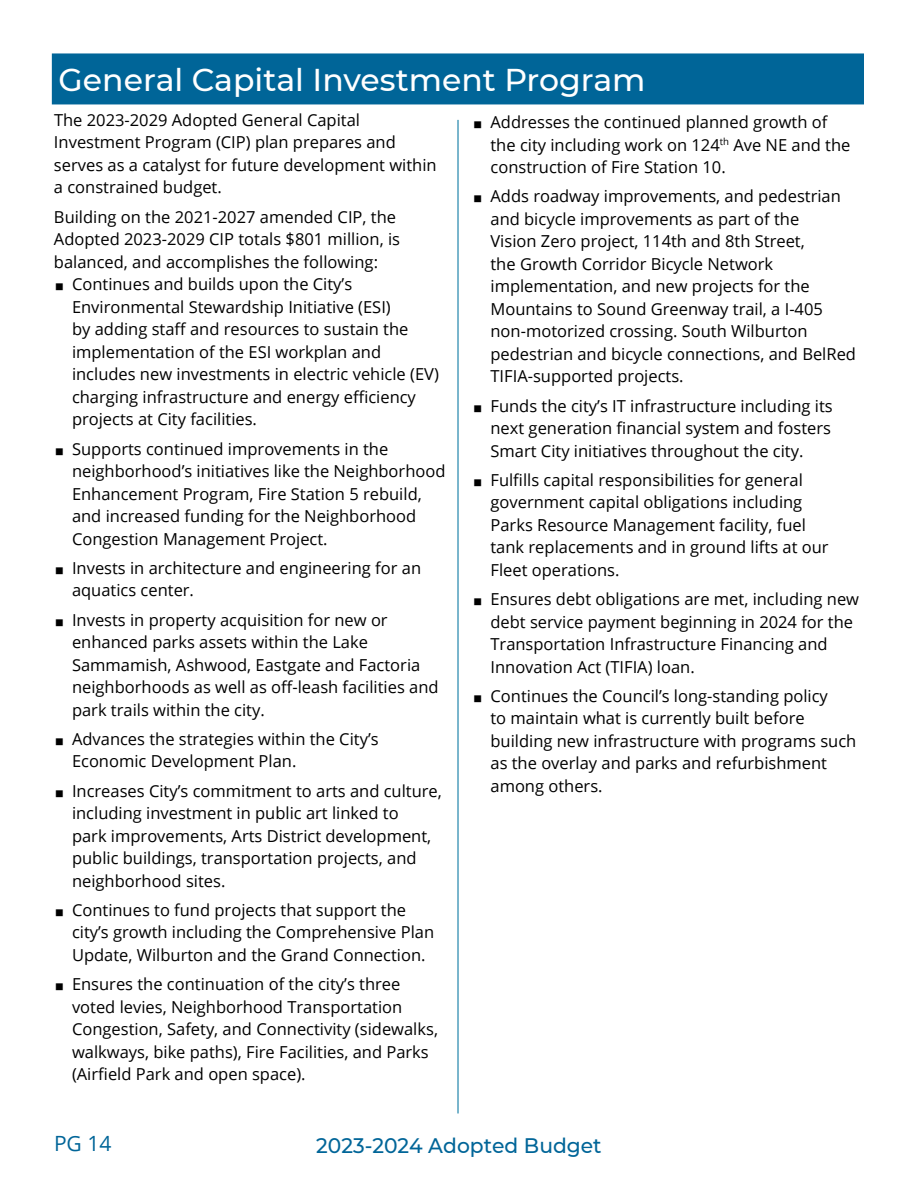
<style>
.page{position:relative;width:918px;height:1188px;background:#fff}
.page>*{position:absolute;margin:0;border:0;box-sizing:border-box;transform-origin:0 0}
.section_headlines_h2{font:500 31.5px "Montserrat";color:#fff}
.t1{font:500 21px "Montserrat";color:#006598}
.t2{font:21px "Open Sans";color:#006598}
.overall_text_no_spac{font:16.5px/22.5px "Open Sans";color:#000}
.s1{font-style:inherit}
</style>
<div class="page">
<div style="left:52px;top:53px;width:812px;height:51px;background:#006598"></div>
<hr style="left:457px;top:120px;width:2px;height:993px;background:#4e9ebc">
<h2 class="section_headlines_h2" style="left:59px;top:58px;width:588px">General Capital Investment Program</h2>
<p class="overall_text_no_spac" style="left:54px;top:108px;width:384px">The 2023-2029 <span class="s1">Adopted</span> General Capital Investment Program (CIP) plan prepares and serves as a catalyst for future development within a constrained budget.</p>
<p class="overall_text_no_spac" style="left:54px;top:205px;width:348px">Building on the 2021-2027 amended CIP, the<br><span class="s1">Adopted</span> 2023-2029 CIP totals $801 million, is balanced, and accomplishes the following:</p>
<p class="overall_text_no_spac" style="left:72px;top:273px;width:368px;text-indent:-18px">◼ Continues and builds upon the City’s Environmental Stewardship Initiative (ESI)<br>by adding staff and resources to sustain the implementation of the ESI workplan and includes new investments in electric vehicle (EV) charging infrastructure and energy efficiency projects at City facilities.</p>
<p class="overall_text_no_spac" style="left:72px;top:437px;width:375px;text-indent:-18px">◼ Supports continued improvements in the neighborhood’s initiatives like the Neighborhood Enhancement Program, Fire Station 5 rebuild, and increased funding for the Neighborhood Congestion Management Project.</p>
<p class="overall_text_no_spac" style="left:72px;top:556px;width:351px;text-indent:-18px">◼ Invests in architecture and engineering for an aquatics center.</p>
<p class="overall_text_no_spac" style="left:72px;top:608px;width:368px;text-indent:-18px">◼ Invests in property acquisition for new or enhanced parks assets within the Lake Sammamish, Ashwood, Eastgate and Factoria neighborhoods as well as off-leash facilities and park trails within the city.</p>
<p class="overall_text_no_spac" style="left:72px;top:727px;width:308px;text-indent:-18px">◼ Advances the strategies within the City’s<br>Economic Development Plan.</p>
<p class="overall_text_no_spac" style="left:72px;top:779px;width:371px;text-indent:-18px">◼ Increases City’s commitment to arts and culture, including investment in public art linked to<br>park improvements, Arts District development, public buildings, transportation projects, and neighborhood sites.</p>
<p class="overall_text_no_spac" style="left:72px;top:898px;width:364px;text-indent:-18px">◼ Continues to fund projects that support the city’s growth including the Comprehensive Plan<br>Update, Wilburton and the Grand Connection.</p>
<p class="overall_text_no_spac" style="left:72px;top:972px;width:368px;text-indent:-18px">◼ Ensures the continuation of the city’s three voted levies, Neighborhood Transportation Congestion, Safety, and Connectivity (sidewalks, walkways, bike paths), Fire Facilities, and Parks (Airfield Park and open space).</p>
<p class="overall_text_no_spac" style="left:491px;top:111px;width:361px;text-indent:-18px">◼ Addresses the continued planned growth of the city including work on 124<sup>th</sup> Ave NE and the construction of Fire Station 10.</p>
<p class="overall_text_no_spac" style="left:491px;top:185px;width:367px;text-indent:-18px">◼ Adds roadway improvements, and pedestrian and bicycle improvements as part of the<br>Vision Zero project, 114th and 8th Street,<br>the Growth Corridor Bicycle Network implementation, and new projects for the Mountains to Sound Greenway trail, a I-405 non-motorized crossing. South Wilburton pedestrian and bicycle connections, and BelRed TIFIA-supported projects.</p>
<p class="overall_text_no_spac" style="left:491px;top:394px;width:344px;text-align:justify;text-indent:-18px">◼ Funds the city’s IT infrastructure including its next generation financial system and fosters Smart City initiatives throughout the city.</p>
<p class="overall_text_no_spac" style="left:491px;top:468px;width:340px;text-indent:-18px">◼ Fulfills capital responsibilities for general government capital obligations including Parks Resource Management facility, fuel tank replacements and in ground lifts at our Fleet operations.</p>
<p class="overall_text_no_spac" style="left:491px;top:588px;width:370px;text-indent:-18px">◼ Ensures debt obligations are met, including new debt service payment beginning in 2024 for the Transportation Infrastructure Financing and Innovation Act (TIFIA) loan.</p>
<p class="overall_text_no_spac" style="left:491px;top:684px;width:367px;text-indent:-18px">◼ Continues the Council’s long-standing policy<br>to maintain what is currently built before building new infrastructure with programs such as the overlay and parks and refurbishment among others.</p>
<p class="t2" style="left:54px;top:1129px;width:59px">PG 14</p>
<p class="t1" style="left:316px;top:1130px;width:287px">2023-2024 Adopted Budget</p>
</div>
